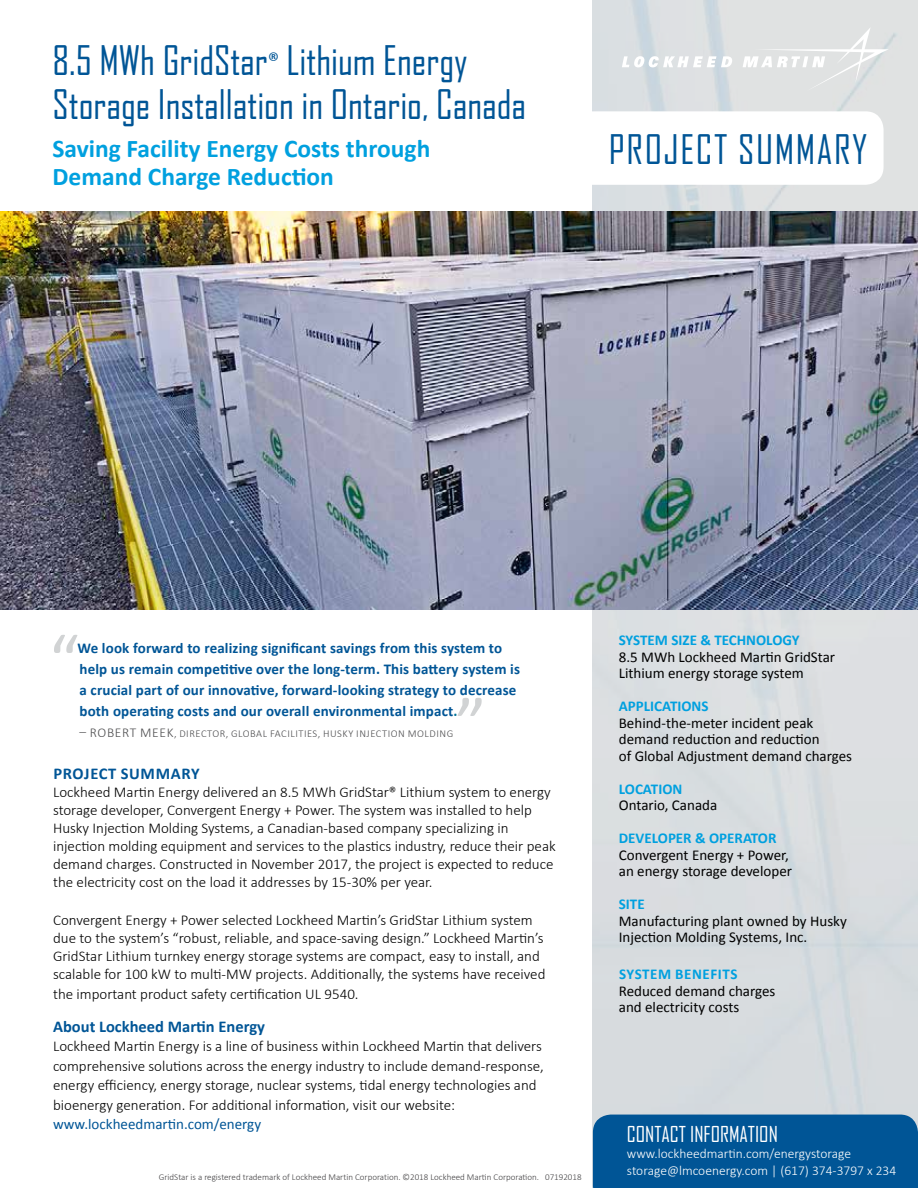
<style>
.page{position:relative;width:918px;height:1188px;background:#fff}
.page>*{position:absolute;margin:0;border:0;box-sizing:border-box;transform-origin:0 0}
.t1{font:39px/44.4px "Agency FB";color:#005596}
.t2{font:39px "Agency FB";letter-spacing:.04em;color:#005596}
.t3{font:700 25.5px/28.5px "Calibri";color:#00a0df}
.t4{font:21px "Agency FB";color:#fff}
.t5{font:700 16.5px "Calibri";color:#005596}
.t6{font:700 16.5px "Calibri";letter-spacing:.04em;color:#005596}
.t7{font:300 15px/18px "Calibri";color:#000}
.t8{font:15px/16.5px "Calibri";color:#000}
.t9{font:700 15px/21px "Calibri";letter-spacing:.01em;color:#005596}
.t10{font:700 15px "Calibri";color:#00a0df}
.t11{font:15px "Calibri";color:#005596}
.t12{font:700 15px "Calibri";letter-spacing:.04em;color:#00a0df}
.t13{font:300 13.5px/16.5px "Calibri";color:#fff}
.t14{font:300 10.5px "Calibri";letter-spacing:.05em;color:#4d4d4f}
.t15{font:300 9px "Calibri";color:#414042}
.s1{color:#007297}
.s2{font-size:13.5px}
</style>
<div class="page">
<div style="left:593px;top:1115px;width:325px;height:73px;background:#005596"></div>
<svg style="left:622px;top:56px;width:110px;height:11px"></svg>
<svg style="left:743px;top:27px;width:146px;height:64px;background:#e2e4e4"></svg>
<img style="left:0;top:211px;width:918px;height:399px">
<div style="left:899px;top:1132px;width:19px;height:56px;background:#005596"></div>
<svg style="left:54px;top:635px;width:23px;height:18px"></svg>
<svg style="left:458px;top:698px;width:24px;height:18px"></svg>
<h1 class="t1" style="left:52px;top:37px;width:475px">8.5 MWh GridStar<sup>®</sup> Lithium Energy<br>Storage Installation in Ontario, Canada</h1>
<h2 class="t3" style="left:52px;top:134px;width:379px">Saving Facility Energy Costs through<br>Demand Charge Reduction</h2>
<h1 class="t2" style="left:609px;top:126px;width:260px">PROJECT SUMMARY</h1>
<p class="t9" style="left:78px;top:638px;width:444px">We look forward to realizing significant savings from this system to help us remain competitive over the long-term. This battery system is a crucial part of our innovative, forward-looking strategy to decrease both operating costs and our overall environmental impact<span class="s1">.</span></p>
<p class="t14" style="left:80px;top:727px;width:375px"><span class="s2">– ROBERT MEEK</span>, DIRECTOR, GLOBAL FACILITIES, HUSKY INJECTION MOLDING</p>
<p class="t6" style="left:53px;top:763px;width:148px">PROJECT SUMMARY</p>
<p class="t7" style="left:53px;top:782px;width:504px">Lockheed Martin Energy delivered an 8.5 MWh GridStar® Lithium system to energy storage developer, Convergent Energy + Power. The system was installed to help Husky Injection Molding Systems, a Canadian-based company specializing in injection molding equipment and services to the plastics industry, reduce their peak demand charges. Constructed in November 2017, the project is expected to reduce the electricity cost on the load it addresses by 15-30% per year.</p>
<p class="t7" style="left:53px;top:911px;width:494px">Convergent Energy + Power selected Lockheed Martin’s GridStar Lithium system due to the system’s “robust, reliable, and space-saving design.” Lockheed Martin’s GridStar Lithium turnkey energy storage systems are compact, easy to install, and scalable for 100 kW to multi-MW projects. Additionally, the systems have received</p>
<p class="t7" style="left:53px;top:984px;width:307px">the important product safety certification UL 9540.</p>
<p class="t5" style="left:53px;top:1016px;width:213px">About Lockheed Martin Energy</p>
<p class="t7" style="left:53px;top:1036px;width:492px;line-height:19.5px">Lockheed Martin Energy is a line of business within Lockheed Martin that delivers comprehensive solutions across the energy industry to include demand-response, energy efficiency, energy storage, nuclear systems, tidal energy technologies and bioenergy generation. For additional information, visit our website:</p>
<p class="t11" style="left:53px;top:1115px;width:210px">www.lockheedmartin.com/energy</p>
<p class="t15" style="left:159px;top:1171px;width:424px">GridStar is a registered trademark of Lockheed Martin Corporation. ©2018 Lockheed Martin Corporation. 07192018</p>
<p class="t10" style="left:619px;top:631px;width:182px">SYSTEM SIZE &amp; TECHNOLOGY</p>
<p class="t8" style="left:619px;top:649px;width:218px">8.5 MWh Lockheed Martin GridStar<br>Lithium energy storage system</p>
<p class="t10" style="left:619px;top:697px;width:91px">APPLICATIONS</p>
<p class="t8" style="left:619px;top:715px;width:235px">Behind-the-meter incident peak demand reduction and reduction<br>of Global Adjustment demand charges</p>
<p class="t10" style="left:619px;top:779px;width:65px">LOCATION</p>
<p class="t8" style="left:619px;top:797px;width:100px">Ontario, Canada</p>
<p class="t10" style="left:619px;top:829px;width:159px">DEVELOPER &amp; OPERATOR</p>
<p class="t8" style="left:619px;top:847px;width:175px">Convergent Energy + Power, an energy storage developer</p>
<p class="t10" style="left:619px;top:895px;width:27px">SITE</p>
<p class="t8" style="left:619px;top:913px;width:230px">Manufacturing plant owned by Husky<br>Injection Molding Systems, Inc.</p>
<p class="t12" style="left:619px;top:965px;width:120px">SYSTEM BENEFITS</p>
<p class="t8" style="left:619px;top:983px;width:158px">Reduced demand charges and electricity costs</p>
<h3 class="t4" style="left:627px;top:1121px;width:152px">CONTACT INFORMATION</h3>
<p class="t13" style="left:627px;top:1145px;width:271px">www.lockheedmartin.com/energystorage storage@lmcoenergy.com | (617) 374-3797 x 234</p>
</div>
